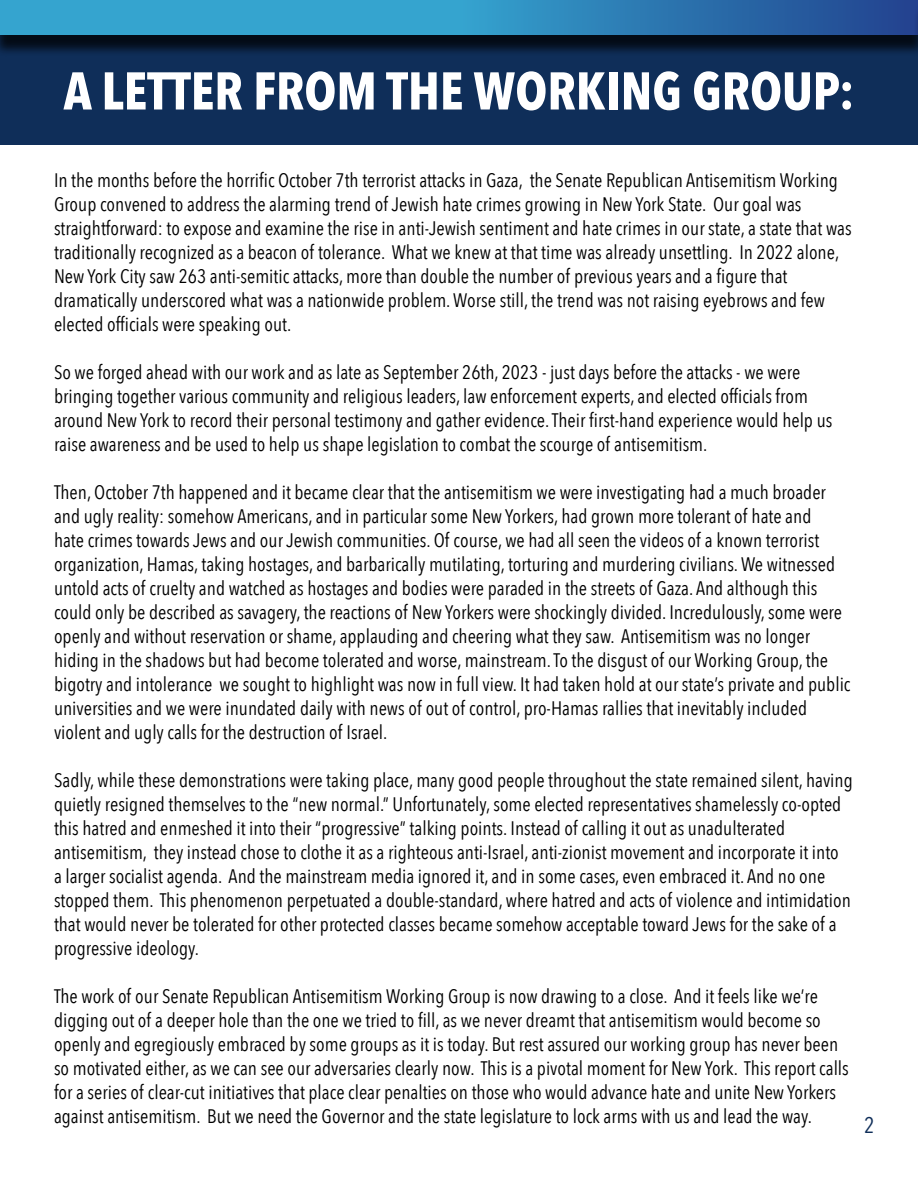
<style>
.page{position:relative;width:918px;height:1188px;background:#fff}
.page>*{position:absolute;margin:0;border:0;box-sizing:border-box;transform-origin:0 0}
.t1{font:700 52.5px "Avenir Next Condensed";color:#fff}
.t2{font:22.5px "Avenir Next Condensed";color:#0f2e59}
.t3{font:19.5px/24px "Avenir Next Condensed";color:#000}
</style>
<div class="page">
<div style="left:0;top:9px;width:918px;height:136px;background:#0f2e59"></div>
<div style="left:0;top:5px;width:918px;height:52px;background:#000;opacity:.75"></div>
<svg style="left:0;top:0;width:917px;height:35px;background:#308bbe"></svg>
<div style="left:913px;top:4px;width:5px;height:52px;background:#000;opacity:.75"></div>
<svg style="left:917px;top:0;width:1px;height:35px"></svg>
<h1 class="t1" style="left:63px;top:59px;width:793px">A LETTER FROM THE WORKING GROUP:</h1>
<p class="t3" style="left:54px;top:167px;width:799px">In the months before the horrific October 7th terrorist attacks in Gaza, the Senate Republican Antisemitism Working Group convened to address the alarming trend of Jewish hate crimes growing in New York State. Our goal was straightforward: to expose and examine the rise in anti-Jewish sentiment and hate crimes in our state, a state that was traditionally recognized as a beacon of tolerance. What we knew at that time was already unsettling. In 2022 alone, New York City saw 263 anti-semitic attacks, more than double the number of previous years and a figure that dramatically underscored what was a nationwide problem. Worse still, the trend was not raising eyebrows and few elected officials were speaking out.</p>
<p class="t3" style="left:54px;top:359px;width:780px">So we forged ahead with our work and as late as September 26th, 2023 - just days before the attacks - we were bringing together various community and religious leaders, law enforcement experts, and elected officials from around New York to record their personal testimony and gather evidence. Their first-hand experience would help us raise awareness and be used to help us shape legislation to combat the scourge of antisemitism.</p>
<p class="t3" style="left:54px;top:479px;width:798px">Then, October 7th happened and it became clear that the antisemitism we were investigating had a much broader and ugly reality: somehow Americans, and in particular some New Yorkers, had grown more tolerant of hate and<br>hate crimes towards Jews and our Jewish communities. Of course, we had all seen the videos of a known terrorist organization, Hamas, taking hostages, and barbarically mutilating, torturing and murdering civilians. We witnessed untold acts of cruelty and watched as hostages and bodies were paraded in the streets of Gaza. And although this could only be described as savagery, the reactions of New Yorkers were shockingly divided. Incredulously, some were openly and without reservation or shame, applauding and cheering what they saw. Antisemitism was no longer hiding in the shadows but had become tolerated and worse, mainstream. To the disgust of our Working Group, the bigotry and intolerance we sought to highlight was now in full view. It had taken hold at our state’s private and public universities and we were inundated daily with news of out of control, pro-Hamas rallies that inevitably included violent and ugly calls for the destruction of Israel.</p>
<p class="t3" style="left:54px;top:767px;width:800px">Sadly, while these demonstrations were taking place, many good people throughout the state remained silent, having quietly resigned themselves to the “new normal.” Unfortunately, some elected representatives shamelessly co-opted this hatred and enmeshed it into their “progressive” talking points. Instead of calling it out as unadulterated antisemitism, they instead chose to clothe it as a righteous anti-Israel, anti-zionist movement and incorporate it into<br>a larger socialist agenda. And the mainstream media ignored it, and in some cases, even embraced it. And no one stopped them. This phenomenon perpetuated a double-standard, where hatred and acts of violence and intimidation that would never be tolerated for other protected classes became somehow acceptable toward Jews for the sake of a progressive ideology.</p>
<p class="t3" style="left:54px;top:983px;width:796px">The work of our Senate Republican Antisemitism Working Group is now drawing to a close. And it feels like we’re digging out of a deeper hole than the one we tried to fill, as we never dreamt that antisemitism would become so openly and egregiously embraced by some groups as it is today. But rest assured our working group has never been so motivated either, as we can see our adversaries clearly now. This is a pivotal moment for New York. This report calls for a series of clear-cut initiatives that place clear penalties on those who would advance hate and unite New Yorkers against antisemitism. But we need the Governor and the state legislature to lock arms with us and lead the way.</p>
<p class="t2" style="left:864px;top:1106px;width:12px">2</p>
</div>
